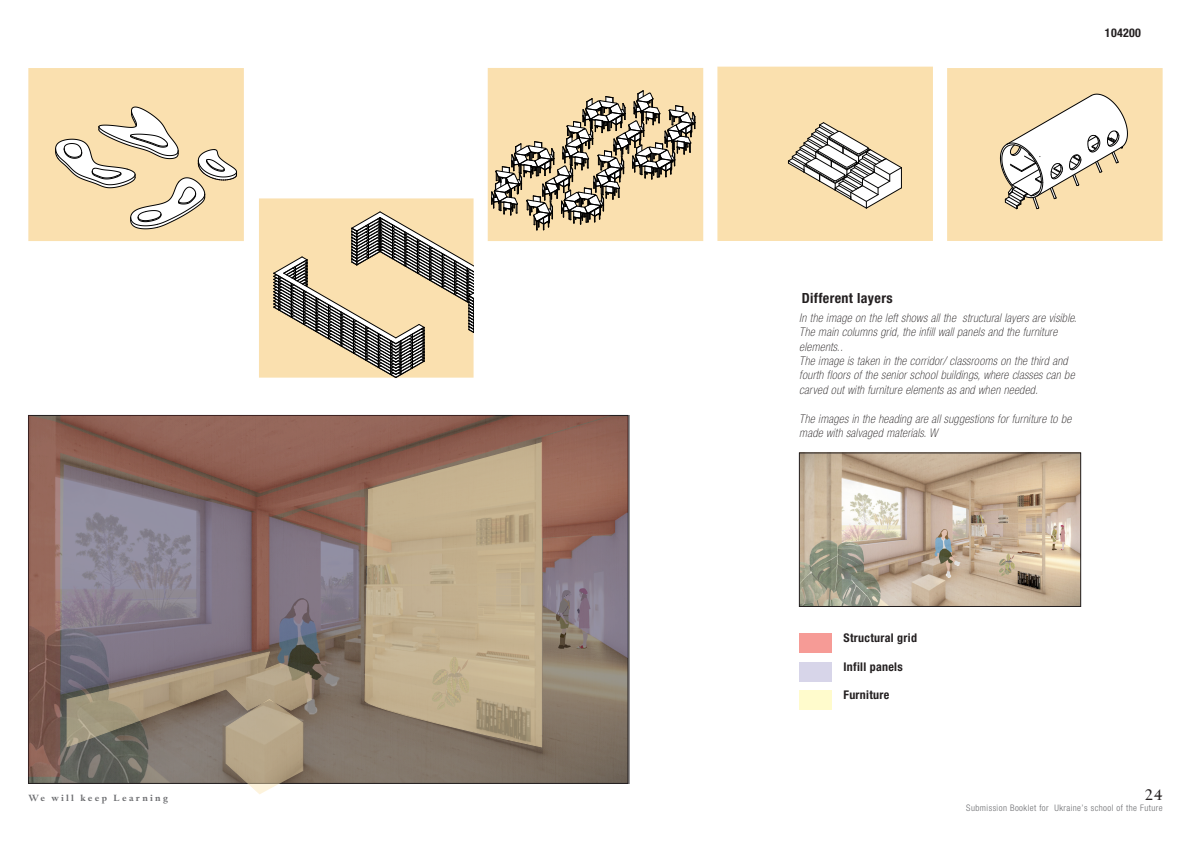
<style>
.page{position:relative;width:1191px;height:842px;background:#fff}
.page>*{position:absolute;margin:0;border:0;box-sizing:border-box;transform-origin:0 0}
.t1{font:16px "Haarlemmer MT Std";color:#231f20}
.Page_Title{font:700 condensed 14px "Helvetica Neue LT Pro";letter-spacing:.025em;color:#231f20}
.Page_Title-2{font:italic 100 condensed 12px/14.4px "Helvetica Neue LT Pro";letter-spacing:.025em;color:#231f20}
.Page_Title-3{font:700 condensed 12px "Helvetica Neue LT Pro";letter-spacing:.025em;color:#231f20}
.t2{font:300 condensed 9px "Helvetica Neue LT Pro";letter-spacing:.05em;color:#6c6d70}
.t3{font:700 9px "Haarlemmer MT Std";letter-spacing:.25em;color:#6c6d70}
</style>
<div class="page">
<svg style="left:28px;top:68px;width:216px;height:173px;background:#f0dbb3"></svg>
<svg style="left:717px;top:67px;width:216px;height:174px;background:#f0dab0"></svg>
<svg style="left:259px;top:198px;width:215px;height:180px;background:#cebc9b"></svg>
<svg style="left:947px;top:68px;width:215px;height:173px"></svg>
<svg style="left:488px;top:68px;width:215px;height:173px;background:#d4c19d"></svg>
<svg style="left:28px;top:415px;width:583px;height:362px;background:#86695c"></svg>
<div style="left:799px;top:634px;width:32px;height:19px;background:#f69b96"></div>
<div style="left:799px;top:662px;width:32px;height:19px;background:#d7d5e9"></div>
<div style="left:799px;top:690px;width:32px;height:20px;background:#fffbcc"></div>
<svg style="left:496px;top:441px;width:46px;height:307px;background:#bcaa89"></svg>
<img style="left:801px;top:455px;width:277px;height:149px">
<svg style="left:541px;top:416px;width:87px;height:242px;background:#8e6f6a"></svg>
<svg style="left:60px;top:415px;width:436px;height:379px;background:#958278"></svg>
<p class="Page_Title-3" style="left:1105px;top:25px;width:38px">104200</p>
<p class="Page_Title" style="left:801px;top:290px;width:92px">Different layers</p>
<p class="Page_Title-2" style="left:799px;top:310px;width:279px">In the image on the left shows all the structural layers are visible.<br>The main columns grid, the infill wall panels and the furniture</p>
<p class="Page_Title-2" style="left:799px;top:339px;width:45px">elements..</p>
<p class="Page_Title-2" style="left:799px;top:354px;width:277px">The image is taken in the corridor/ classrooms on the third and fourth floors of the senior school buildings, where classes can be carved out with furniture elements as and when needed.</p>
<p class="Page_Title-2" style="left:799px;top:411px;width:274px">The images in the heading are all suggestions for furniture to be made with salvaged materials. W</p>
<p class="Page_Title-3" style="left:843px;top:631px;width:75px">Structural grid</p>
<p class="Page_Title-3" style="left:843px;top:659px;width:61px">Infill panels</p>
<p class="Page_Title-3" style="left:843px;top:687px;width:47px">Furniture</p>
<p class="t3" style="left:28px;top:792px;width:141px">We will keep Learning</p>
<h1 class="t1" style="left:1144px;top:785px;width:19px">24</h1>
<p class="t2" style="left:966px;top:803px;width:198px">Submission Booklet for Ukraine’s school of the Future</p>
</div>
